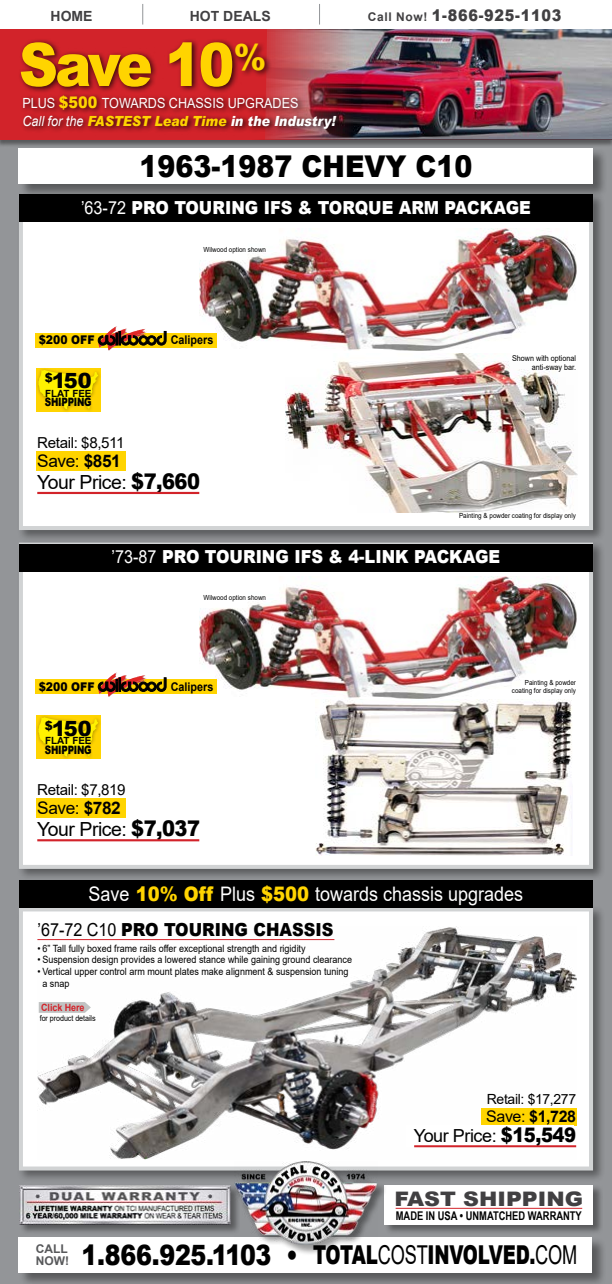
<style>
.page{position:relative;width:612px;height:1284px;background:#fff}
.page>*{position:absolute;margin:0;border:0;box-sizing:border-box;transform-origin:0 0}
.t1{font:900 60px "Arial";letter-spacing:-.06em;color:#ffd400;scale:.9 1}
.t2{font:900 30px "Arial";color:#000;scale:.9 1}
.t3{font:900 28px "Arial";letter-spacing:-.01em;color:#000;scale:.85 1}
.t4{font:900 20.9px "Arial";letter-spacing:-.05em;color:#000}
.t5{font:20px "Arial";color:#fff;scale:.9 1}
.t6{font:900 20px "Arial";color:#414042;scale:1.1 1}
.t7{font:19.4px "Arial";letter-spacing:-.025em;color:#000}
.t8{font:900 18px "Arial";color:#fff;scale:.9 1}
.t9{font:900 18px "Arial";color:#000;scale:.9 1}
.t10{font:18px "Arial";letter-spacing:-.025em;color:#000}
.t11{font:17.3px "Arial";letter-spacing:-.025em;color:#000}
.t12{font:900 16px "Arial";letter-spacing:.05em;color:#414042;scale:.9 1}
.t13{font:700 16px "Arial";color:#000}
.t14{font:15.1px "Arial";letter-spacing:-.025em;color:#000}
.t15{font:14px/18px "Arial";color:#fff;scale:.9 1}
.t16{font:14px "Arial";letter-spacing:-.025em;color:#000}
.t17{font:700 14px "Arial";color:#414042}
.t18{font:700 12px "Arial Narrow";color:#000;scale:.95 1}
.t19{font:700 12px "Arial";color:#000;scale:.9 1}
.t20{font:900 12px "Arial";color:#000;scale:.9 1}
.t21{font:700 12px/11.8px "Arial";color:#58595b}
.t22{font:900 11.6px "Arial";letter-spacing:-.025em;color:#000;scale:.77 1}
.t23{font:10px/12px "Arial";color:#000;scale:.9 1}
.t24{font:700 10px "Arial";letter-spacing:-.01em;color:#d2232a;scale:.9 1}
.t25{font:700 9.9px "Arial";color:#000}
.t26{font:8px/9px "Arial";color:#000;text-align:right;scale:.9 1}
.t27{font:7px/8px "Arial";color:#000;text-align:right;scale:.9 1}
.s1{font-weight:700;font-size:12px}
.s2{font-weight:900;font-size:16px;color:#ffd400}
.s3{font-style:italic}
.s4{font-weight:900;font-style:italic;color:#ffd400}
.s5{font-weight:900;font-style:italic}
.s6{font-weight:400}
.s7{font-weight:700}
.s8{font-weight:900;font-size:21.6px}
.s9{font-weight:900;color:#ffd400}
.s10{font-weight:900;font-size:20px}
.s11{font-size:26px}
.s12{font-weight:400;font-size:26px}
</style>
<div class="page">
<div style="left:0;top:139px;width:612px;height:1144px;background:#939598"></div>
<div style="left:0;top:30px;width:612px;height:118px;background:#000;opacity:.4"></div>
<img style="left:0;top:29px;width:612px;height:111px">
<div style="left:16px;top:191px;width:589px;height:351px;background:#000;opacity:.4"></div>
<div style="left:19px;top:194px;width:574px;height:336px;background:#fff;border:4px solid #d1d3d4"></div>
<div style="left:16px;top:540px;width:589px;height:341px;background:#000;opacity:.4"></div>
<div style="left:19px;top:542px;width:574px;height:327px;background:#fff;border:4px solid #d1d3d4"></div>
<div style="left:18px;top:147px;width:589px;height:51px;background:#000;opacity:.4"></div>
<div style="left:19px;top:148px;width:574px;height:36px;background:#fff"></div>
<img style="left:199px;top:228px;width:377px;height:122px">
<img style="left:199px;top:577px;width:377px;height:121px">
<img style="left:286px;top:353px;width:291px;height:159px">
<img style="left:316px;top:699px;width:256px;height:156px">
<div style="left:35px;top:333px;width:181px;height:15px;background:#ffd400"></div>
<svg style="left:98px;top:326px;width:68px;height:24px"></svg>
<div style="left:35px;top:679px;width:181px;height:15px;background:#ffd400"></div>
<svg style="left:98px;top:672px;width:68px;height:25px"></svg>
<svg style="left:142px;top:4px;width:1px;height:21px"></svg>
<svg style="left:319px;top:4px;width:1px;height:21px"></svg>
<div style="left:16px;top:904px;width:589px;height:278px;background:#000;opacity:.4"></div>
<div style="left:19px;top:907px;width:574px;height:263px;background:#fff;border:4px solid #d1d3d4"></div>
<img style="left:37px;top:926px;width:539px;height:232px">
<hr style="left:37px;top:939px;width:297px;height:1px;background:#d2232a">
<svg style="left:39px;top:1002px;width:52px;height:10px"></svg>
<div style="left:481px;top:1107px;width:95px;height:18px;background:#ffd400"></div>
<div style="left:406px;top:1125px;width:167px;height:21px;background:#fff"></div>
<hr style="left:414px;top:1145px;width:162px;height:2px;background:#d2232a">
<div style="left:36px;top:451px;width:90px;height:19px;background:#ffd400"></div>
<hr style="left:37px;top:492px;width:162px;height:2px;background:#d2232a">
<div style="left:36px;top:798px;width:90px;height:19px;background:#ffd400"></div>
<hr style="left:37px;top:839px;width:162px;height:2px;background:#d2232a">
<div style="left:36px;top:367px;width:67px;height:46px;background:#000;opacity:.3"></div>
<svg style="left:38px;top:370px;width:60px;height:39px;background:#f9e100"></svg>
<div style="left:36px;top:715px;width:67px;height:46px;background:#000;opacity:.3"></div>
<svg style="left:38px;top:717px;width:60px;height:39px;background:#f9e100"></svg>
<div style="left:19px;top:879px;width:574px;height:28px;background:#000"></div>
<div style="left:19px;top:194px;width:574px;height:28px;background:#000"></div>
<div style="left:19px;top:543px;width:574px;height:28px;background:#000"></div>
<div style="left:18px;top:1236px;width:588px;height:47px;background:#000;opacity:.4"></div>
<div style="left:19px;top:1236px;width:573px;height:36px;background:#fff"></div>
<div style="left:384px;top:1184px;width:219px;height:50px;background:#000;opacity:.4"></div>
<div style="left:385px;top:1185px;width:208px;height:39px;background:#fff"></div>
<hr style="left:396px;top:1207px;width:186px;height:1px;background:#d2232a">
<div style="left:234px;top:1161px;width:154px;height:94px;background:#000;opacity:.4"></div>
<img style="left:234px;top:1161px;width:144px;height:83px">
<div style="left:19px;top:1184px;width:221px;height:50px;background:#000;opacity:.4"></div>
<img style="left:19px;top:1185px;width:211px;height:39px">
<div style="left:18px;top:39px;width:326px;height:97px;background:#000;opacity:.75"></div>
<h3 class="t17" style="left:51px;top:6px;width:43px">HOME</h3>
<h3 class="t17" style="left:190px;top:6px;width:82px">HOT DEALS</h3>
<h3 class="t12" style="left:368px;top:3px;width:216px"><span class="s1">Call Now!</span> 1-866-925-1103</h3>
<h1 class="t1" style="left:19px;top:21px;width:276px">Save 10<sup>%</sup></h1>
<h3 class="t15" style="left:22px;top:94px;width:350px">PLUS <span class="s2">$500</span> TOWARDS CHASSIS UPGRADES<br><span class="s3">Call for the</span> <span class="s4">FASTEST Lead Time</span> <span class="s5">in the Industry!</span></h3>
<h2 class="t2" style="left:139px;top:144px;width:372px">1963-1987 CHEVY C10</h2>
<h3 class="t8" style="left:81px;top:194px;width:501px"><span class="s6">’63-72</span> PRO TOURING IFS &amp; TORQUE ARM PACKAGE</h3>
<p class="t27" style="left:203px;top:245px;width:71px">Wilwood option shown</p>
<p class="t20" style="left:39px;top:331px;width:64px">$200 OFF</p>
<p class="t19" style="left:171px;top:332px;width:49px">Calipers</p>
<h3 class="t4" style="left:45px;top:365px;width:48px"><sup>$</sup>150</h3>
<p class="t25" style="left:45px;top:386px;width:48px">FLAT FEE</p>
<p class="t22" style="left:45px;top:394px;width:62px">SHIPPING</p>
<h3 class="t14" style="left:37px;top:432px;width:89px">Retail: $8,511</h3>
<h3 class="t11" style="left:37px;top:449px;width:85px">Save: <span class="s7">$851</span></h3>
<h3 class="t7" style="left:37px;top:468px;width:164px">Your Price: <span class="s8">$7,660</span></h3>
<p class="t26" style="left:512px;top:353px;width:73px">Shown with optional anti-sway bar.</p>
<p class="t27" style="left:459px;top:512px;width:131px">Painting &amp; powder coating for display only</p>
<h3 class="t8" style="left:112px;top:543px;width:433px"><span class="s6">’73-87</span> PRO TOURING IFS &amp; 4-LINK PACKAGE</h3>
<p class="t27" style="left:203px;top:593px;width:71px">Wilwood option shown</p>
<p class="t20" style="left:39px;top:677px;width:64px">$200 OFF</p>
<p class="t19" style="left:171px;top:678px;width:49px">Calipers</p>
<h3 class="t4" style="left:45px;top:713px;width:48px"><sup>$</sup>150</h3>
<p class="t25" style="left:45px;top:733px;width:48px">FLAT FEE</p>
<p class="t22" style="left:45px;top:741px;width:62px">SHIPPING</p>
<h3 class="t14" style="left:37px;top:779px;width:90px">Retail: $7,819</h3>
<h3 class="t11" style="left:37px;top:796px;width:85px">Save: <span class="s7">$782</span></h3>
<h3 class="t7" style="left:37px;top:816px;width:164px">Your Price: <span class="s8">$7,037</span></h3>
<p class="t27" style="left:512px;top:678px;width:73px">Painting &amp; powder coating for display only</p>
<h3 class="t5" style="left:89px;top:880px;width:484px">Save <span class="s9">10% Off</span> Plus <span class="s9">$500</span> towards chassis upgrades</h3>
<h3 class="t9" style="left:37px;top:916px;width:331px"><span class="s6">’67-72 C10</span> PRO TOURING CHASSIS</h3>
<p class="t23" style="left:37px;top:942px;width:300px">• 6” Tall fully boxed frame rails offer exceptional strength and rigidity</p>
<p class="t23" style="left:37px;top:953px;width:351px">• Suspension design provides a lowered stance while gaining ground clearance</p>
<p class="t23" style="left:42px;top:965px;width:342px;text-indent:-5px">• Vertical upper control arm mount plates make alignment &amp; suspension tuning a snap</p>
<p class="t24" style="left:41px;top:1000px;width:50px">Click Here</p>
<p class="t26" style="left:40px;top:1014px;width:64px">for product details</p>
<h3 class="t16" style="left:487px;top:1089px;width:91px">Retail: $17,277</h3>
<h3 class="t13" style="left:486px;top:1105px;width:91px"><span class="s6">Save:</span> $1,728</h3>
<h3 class="t10" style="left:414px;top:1123px;width:164px">Your Price: <span class="s10">$15,549</span></h3>
<h3 class="t6" style="left:394px;top:1183px;width:173px">FAST SHIPPING</h3>
<p class="t18" style="left:396px;top:1206px;width:197px">MADE IN USA • UNMATCHED WARRANTY</p>
<p class="t21" style="left:36px;top:1242px;width:35px">CALL<br>NOW!</p>
<h3 class="t3" style="left:81px;top:1234px;width:585px">1.866.925.1103 • <span class="s11">TOTAL</span><span class="s12">COST</span><span class="s11">INVOLVED.</span><span class="s12">COM</span></h3>
</div>
